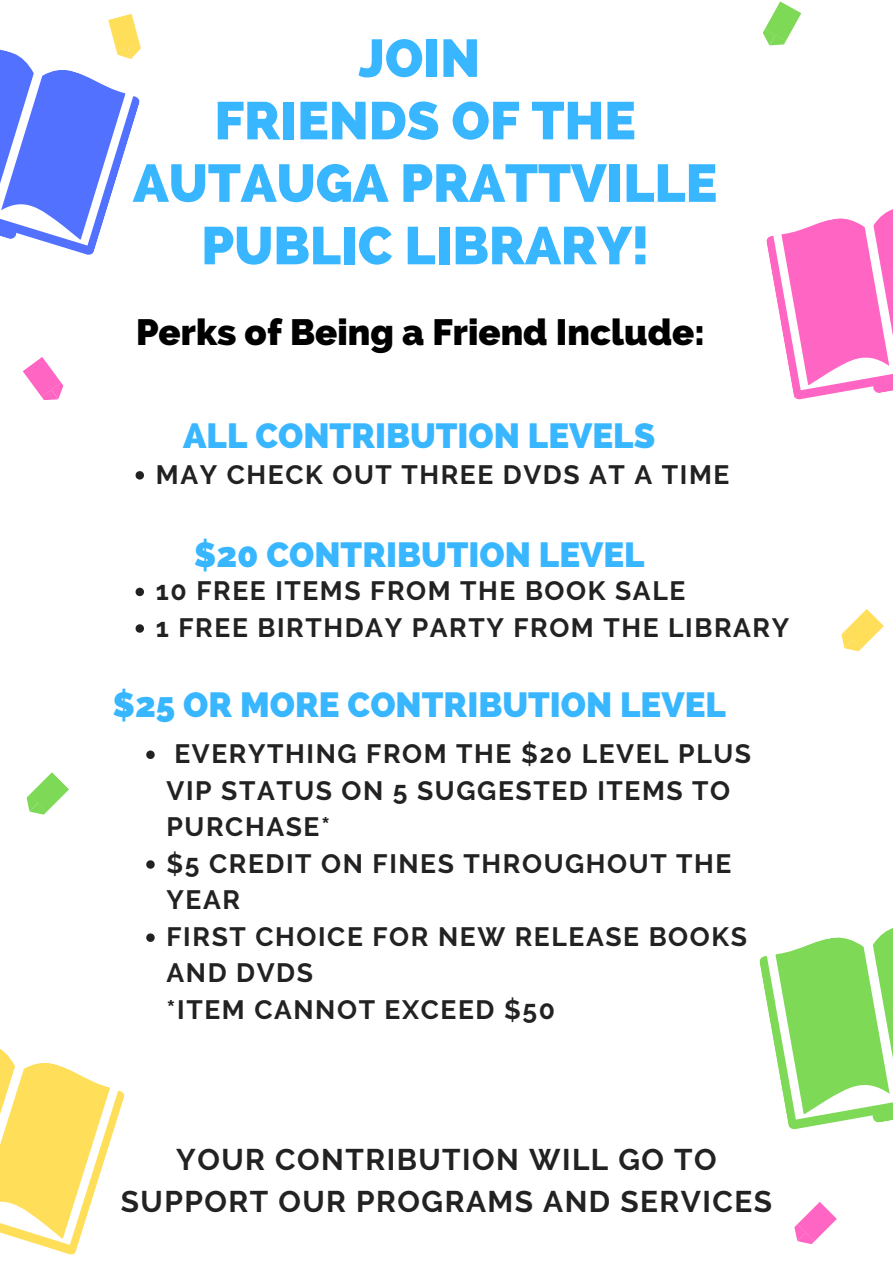
<style>
.page{position:relative;width:893px;height:1263px;background:#fff}
.page>*{position:absolute;margin:0;border:0;box-sizing:border-box;transform-origin:0 0}
.t1{font:800 52.95px/62.5px "Raleway";color:#38b6ff;text-align:center}
.t2{font:800 36.45px "Raleway";color:#000}
.t3{font:800 34.72px "Raleway";color:#38b6ff}
.t4{font:700 29.78px/41.6px "Raleway";letter-spacing:.05em;color:#222;text-align:center}
.t5{font:700 26.47px/36.6px "Raleway";letter-spacing:.06em;color:#222}
</style>
<div class="page">
<svg style="left:766px;top:209px;width:127px;height:191px"></svg>
<svg style="left:0;top:1049px;width:125px;height:206px"></svg>
<svg style="left:759px;top:928px;width:134px;height:202px"></svg>
<svg style="left:0;top:14px;width:141px;height:241px"></svg>
<svg style="left:763px;top:1px;width:38px;height:45px"></svg>
<svg style="left:23px;top:357px;width:41px;height:44px"></svg>
<svg style="left:794px;top:1202px;width:43px;height:42px"></svg>
<svg style="left:841px;top:609px;width:43px;height:43px"></svg>
<svg style="left:26px;top:772px;width:43px;height:43px"></svg>
<svg style="left:136px;top:471px;width:8px;height:8px"></svg>
<svg style="left:136px;top:588px;width:8px;height:8px"></svg>
<svg style="left:136px;top:624px;width:8px;height:9px"></svg>
<svg style="left:146px;top:750px;width:9px;height:9px"></svg>
<svg style="left:146px;top:860px;width:9px;height:9px"></svg>
<svg style="left:146px;top:933px;width:9px;height:9px"></svg>
<h1 class="t1" style="left:133px;top:27px;width:586px">JOIN<br>FRIENDS OF THE<br>AUTAUGA PRATTVILLE<br>PUBLIC LIBRARY!</h1>
<h2 class="t2" style="left:136px;top:311px;width:570px">Perks of Being a Friend Include:</h2>
<h3 class="t3" style="left:183px;top:415px;width:473px">ALL CONTRIBUTION LEVELS</h3>
<p class="t5" style="left:156px;top:456px;width:575px">MAY CHECK OUT THREE DVDS AT A TIME</p>
<h3 class="t3" style="left:194px;top:534px;width:452px">$20 CONTRIBUTION LEVEL</h3>
<p class="t5" style="left:156px;top:572px;width:635px">10 FREE ITEMS FROM THE BOOK SALE<br>1 FREE BIRTHDAY PARTY FROM THE LIBRARY</p>
<h3 class="t3" style="left:113px;top:684px;width:615px">$25 OR MORE CONTRIBUTION LEVEL</h3>
<p class="t5" style="left:166px;top:735px;width:586px;text-indent:8px">EVERYTHING FROM THE $20 LEVEL PLUS<br>VIP STATUS ON 5 SUGGESTED ITEMS TO<br>PURCHASE*<br>$5 CREDIT ON FINES THROUGHOUT THE<br>YEAR<br>FIRST CHOICE FOR NEW RELEASE BOOKS<br>AND DVDS<br>*ITEM CANNOT EXCEED $50</p>
<p class="t4" style="left:121px;top:1138px;width:653px">YOUR CONTRIBUTION WILL GO TO<br>SUPPORT OUR PROGRAMS AND SERVICES</p>
</div>
